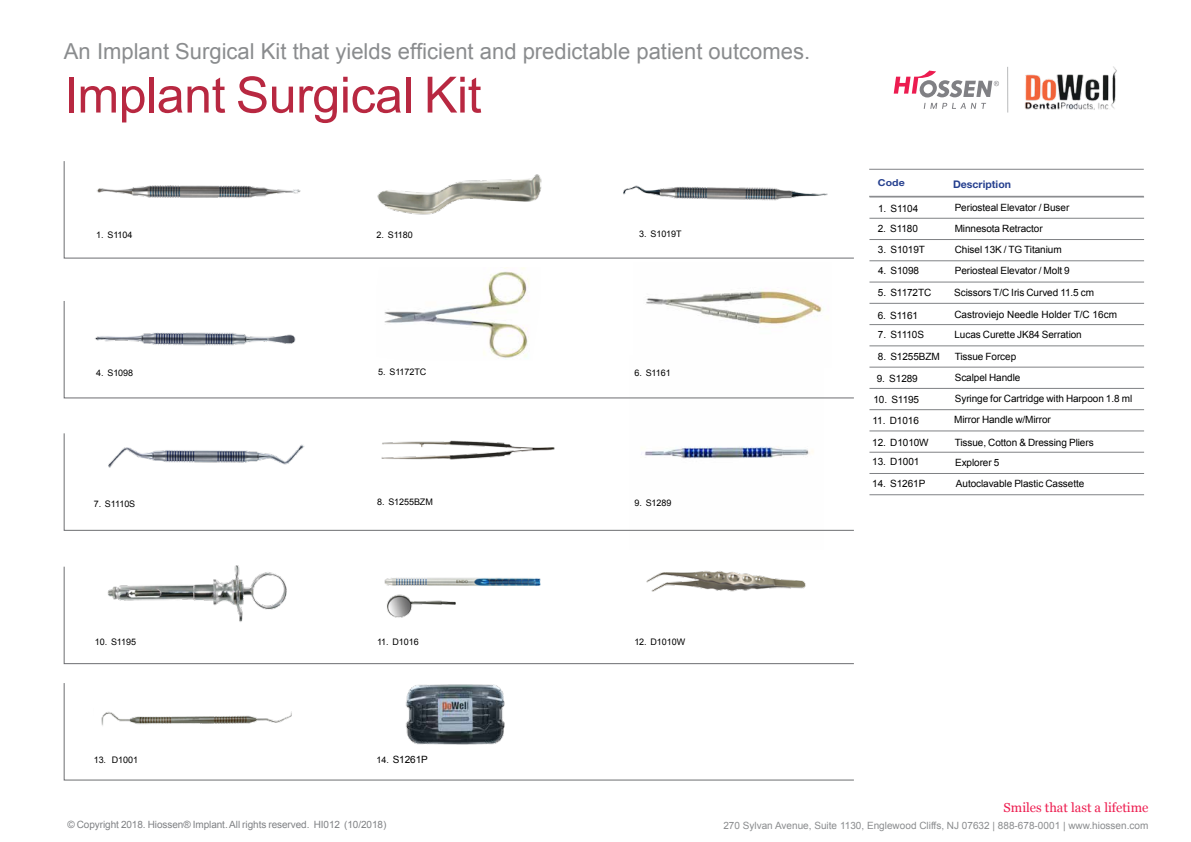
<style>
.page{position:relative;width:1191px;height:842px;background:#fff}
.page>*{position:absolute;margin:0;border:0;box-sizing:border-box;transform-origin:0 0}
.t1{font:50px "Arial";letter-spacing:-.01em;color:#b82841}
.t2{font:22px "Arial";color:#8a8c8e}
.t3{font:13px "Georgia";color:#ed1c4f}
.t4{font:700 10.5px "Helvetica Neue LT Std";color:#26408f}
.t5{font:10px/21.1px "Arial";letter-spacing:-.01em;color:#000}
.t6{font:10px "Arial";color:#8a8c8e}
.t7{font:10px "Arial";letter-spacing:-.01em;color:#808285}
.t8{font:700 9.6px "Helvetica Neue LT Std";color:#26408f;scale:1.1 1}
.t9{font:9px "Arial";letter-spacing:-.01em;color:#000}
.s1{font-size:9px}
</style>
<div class="page">
<img style="left:484px;top:267px;width:45px;height:34px">
<svg style="left:64px;top:161px;width:790px;height:97px"></svg>
<svg style="left:923px;top:103px;width:63px;height:6px"></svg>
<svg style="left:893px;top:71px;width:106px;height:26px"></svg>
<hr style="left:1007px;top:67px;width:1px;height:46px;background:#8a8c8e">
<img style="left:87px;top:176px;width:222px;height:31px">
<img style="left:372px;top:169px;width:177px;height:53px">
<img style="left:618px;top:176px;width:216px;height:30px">
<img style="left:646px;top:289px;width:164px;height:12px">
<hr style="left:896px;top:197px;width:71px;height:1px;background:#808285">
<hr style="left:967px;top:197px;width:177px;height:1px;background:#808285">
<svg style="left:869px;top:218px;width:27px;height:1px"></svg>
<hr style="left:896px;top:218px;width:71px;height:1px;background:#808285">
<hr style="left:967px;top:218px;width:177px;height:1px;background:#808285">
<svg style="left:869px;top:239px;width:27px;height:1px"></svg>
<hr style="left:896px;top:239px;width:71px;height:1px;background:#808285">
<hr style="left:967px;top:239px;width:177px;height:1px;background:#808285">
<svg style="left:869px;top:261px;width:27px;height:1px"></svg>
<hr style="left:896px;top:261px;width:71px;height:1px;background:#808285">
<hr style="left:967px;top:261px;width:177px;height:1px;background:#808285">
<svg style="left:869px;top:282px;width:27px;height:1px"></svg>
<hr style="left:896px;top:282px;width:71px;height:1px;background:#808285">
<hr style="left:967px;top:282px;width:177px;height:1px;background:#808285">
<svg style="left:869px;top:303px;width:27px;height:1px"></svg>
<hr style="left:896px;top:303px;width:71px;height:1px;background:#808285">
<hr style="left:967px;top:303px;width:177px;height:1px;background:#808285">
<svg style="left:869px;top:324px;width:27px;height:1px"></svg>
<hr style="left:896px;top:324px;width:71px;height:1px;background:#808285">
<hr style="left:967px;top:324px;width:177px;height:1px;background:#808285">
<svg style="left:869px;top:346px;width:27px;height:1px"></svg>
<hr style="left:896px;top:346px;width:71px;height:1px;background:#808285">
<hr style="left:967px;top:346px;width:177px;height:1px;background:#808285">
<svg style="left:869px;top:367px;width:27px;height:1px"></svg>
<hr style="left:896px;top:367px;width:71px;height:1px;background:#808285">
<hr style="left:967px;top:367px;width:177px;height:1px;background:#808285">
<svg style="left:869px;top:388px;width:27px;height:1px"></svg>
<hr style="left:896px;top:388px;width:71px;height:1px;background:#808285">
<hr style="left:967px;top:388px;width:177px;height:1px;background:#808285">
<svg style="left:869px;top:409px;width:27px;height:1px"></svg>
<hr style="left:896px;top:409px;width:71px;height:1px;background:#808285">
<hr style="left:967px;top:409px;width:177px;height:1px;background:#808285">
<svg style="left:869px;top:431px;width:27px;height:1px"></svg>
<hr style="left:896px;top:431px;width:71px;height:1px;background:#808285">
<hr style="left:967px;top:431px;width:177px;height:1px;background:#808285">
<svg style="left:869px;top:452px;width:27px;height:1px"></svg>
<hr style="left:896px;top:452px;width:71px;height:1px;background:#808285">
<hr style="left:967px;top:452px;width:177px;height:1px;background:#808285">
<svg style="left:869px;top:473px;width:27px;height:1px"></svg>
<hr style="left:896px;top:473px;width:71px;height:1px;background:#808285">
<hr style="left:967px;top:473px;width:177px;height:1px;background:#808285">
<svg style="left:869px;top:495px;width:27px;height:1px"></svg>
<hr style="left:896px;top:495px;width:71px;height:1px;background:#808285">
<hr style="left:967px;top:495px;width:177px;height:1px;background:#808285">
<svg style="left:869px;top:169px;width:27px;height:1px"></svg>
<hr style="left:896px;top:169px;width:71px;height:1px;background:#808285">
<hr style="left:967px;top:169px;width:176px;height:1px;background:#808285">
<svg style="left:869px;top:196px;width:27px;height:2px"></svg>
<hr style="left:896px;top:196px;width:71px;height:1px;background:#808285">
<hr style="left:967px;top:196px;width:176px;height:1px;background:#808285">
<svg style="left:64px;top:301px;width:790px;height:97px"></svg>
<svg style="left:64px;top:433px;width:790px;height:98px"></svg>
<svg style="left:64px;top:566px;width:790px;height:98px"></svg>
<svg style="left:64px;top:683px;width:790px;height:97px"></svg>
<img style="left:1025px;top:66px;width:92px;height:44px">
<h2 class="t2" style="left:64px;top:36px;width:747px">An Implant Surgical Kit that yields efficient and predictable patient outcomes.</h2>
<h1 class="t1" style="left:64px;top:62px;width:419px">Implant Surgical Kit</h1>
<p class="t9" style="left:96px;top:229px;width:38px">1. S1104</p>
<p class="t9" style="left:376px;top:229px;width:38px">2. S1180</p>
<p class="t9" style="left:639px;top:227px;width:44px">3. S1019T</p>
<p class="t9" style="left:96px;top:367px;width:38px">4. S1098</p>
<p class="t9" style="left:378px;top:366px;width:50px">5. S1172TC</p>
<p class="t9" style="left:634px;top:367px;width:38px">6. S1161</p>
<p class="t9" style="left:94px;top:497px;width:43px">7. S1110S</p>
<p class="t9" style="left:377px;top:496px;width:57px">8. S1255BZM</p>
<p class="t9" style="left:634px;top:497px;width:38px">9. S1289</p>
<p class="t8" style="left:878px;top:177px;width:26px">Code</p>
<p class="t5" style="left:878px;top:198px;width:42px">1. S1104</p>
<p class="t5" style="left:877px;top:218px;width:42px">2. S1180</p>
<p class="t5" style="left:878px;top:239px;width:49px">3. S1019T</p>
<p class="t5" style="left:878px;top:282px;width:55px">5. S1172TC</p>
<p class="t5" style="left:877px;top:305px;width:42px">6. S1161</p>
<p class="t5" style="left:878px;top:324px;width:48px">7. S1110S</p>
<p class="t5" style="left:878px;top:346px;width:63px">8. S1255BZM</p>
<p class="t5" style="left:876px;top:368px;width:43px">9. S1289</p>
<p class="t5" style="left:873px;top:389px;width:47px">10. S1195</p>
<p class="t5" style="left:872px;top:410px;width:48px">11. D1016</p>
<p class="t5" style="left:872px;top:432px;width:58px">12. D1010W</p>
<p class="t5" style="left:872px;top:451px;width:49px">13. D1001</p>
<p class="t5" style="left:878px;top:260px;width:43px">4. S1098</p>
<p class="t4" style="left:953px;top:178px;width:59px">Description</p>
<p class="t5" style="left:954px;top:197px;width:116px">Periosteal Elevator / Buser</p>
<p class="t5" style="left:954px;top:218px;width:90px">Minnesota Retractor</p>
<p class="t5" style="left:954px;top:260px;width:117px">Periosteal Elevator / Molt 9</p>
<p class="t5" style="left:954px;top:239px;width:108px">Chisel 13K / TG Titanium</p>
<p class="t5" style="left:954px;top:282px;width:164px;line-height:21.7px">Scissors T/C Iris Curved 11.5 cm<br>Castroviejo Needle Holder T/C 16cm</p>
<p class="t5" style="left:954px;top:324px;width:129px">Lucas Curette JK84 Serration</p>
<p class="t5" style="left:954px;top:346px;width:179px">Tissue Forcep<br>Scalpel Handle<br>Syringe for Cartridge with Harpoon 1.8 ml<br>Mirror Handle w/Mirror</p>
<p class="t5" style="left:954px;top:432px;width:140px;line-height:20.1px">Tissue, Cotton &amp; Dressing Pliers<br>Explorer 5</p>
<p class="t5" style="left:872px;top:473px;width:55px">14. S1261P</p>
<p class="t5" style="left:956px;top:473px;width:130px">Autoclavable Plastic Cassette</p>
<p class="t9" style="left:95px;top:635px;width:43px">10. S1195</p>
<p class="t9" style="left:377px;top:636px;width:43px">11. D1016</p>
<p class="t9" style="left:94px;top:754px;width:46px">13. D1001</p>
<p class="t5" style="left:376px;top:749px;width:53px"><span class="s1">14.</span> S1261P</p>
<p class="t7" style="left:67px;top:818px;width:320px">© Copyright 2018. Hiossen® Implant. All rights reserved. HI012 (10/2018)</p>
<p class="t9" style="left:634px;top:636px;width:52px">12. D1010W</p>
<h3 class="t3" style="left:1003px;top:798px;width:146px">Smiles that last a lifetime</h3>
<p class="t6" style="left:723px;top:819px;width:426px">270 Sylvan Avenue, Suite 1130, Englewood Cliffs, NJ 07632 | 888-678-0001 | www.hiossen.com</p>
</div>
